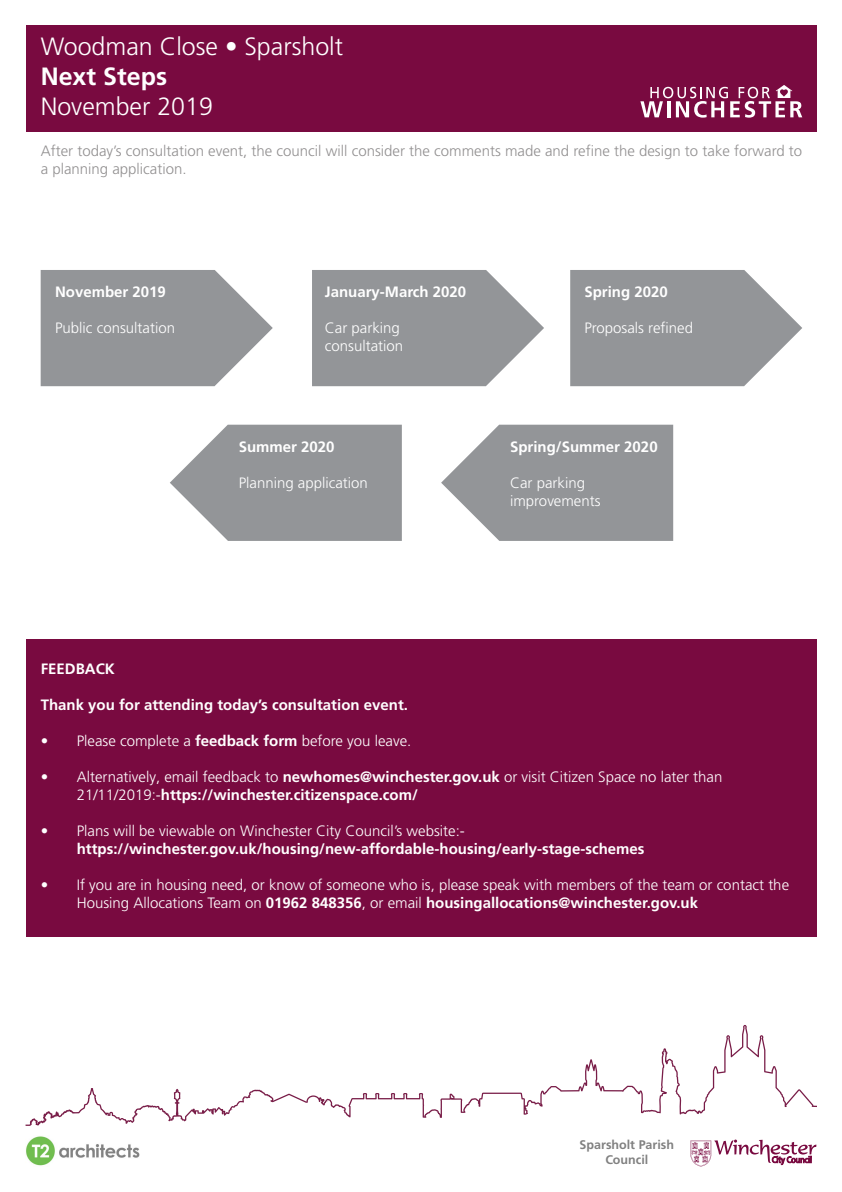
<style>
.page{position:relative;width:842px;height:1192px;background:#fff}
.page>*{position:absolute;margin:0;border:0;box-sizing:border-box;transform-origin:0 0}
.t1{font:300 25px "Frutiger LT Pro";color:#fff}
.t2{font:700 25px "Frutiger LT Pro";color:#fff}
.t3{font:300 15px/18px "Frutiger LT Pro";color:#fff}
.t4{font:700 15px "Frutiger LT Pro";color:#fff}
.t5{font:300 15px/18px "Frutiger LT Pro";color:rgb(35 31 32/.5)}
.t6{font:700 12.5px/15px "Frutiger LT Pro";color:rgb(0 0 0/.5);text-align:center}
.s1{font-weight:700}
</style>
<div class="page">
<img style="left:26px;top:1136px;width:114px;height:30px">
<div style="left:26px;top:26px;width:790px;height:106px;background:#790a40"></div>
<svg style="left:640px;top:85px;width:162px;height:33px"></svg>
<svg style="left:690px;top:1140px;width:126px;height:26px"></svg>
<div style="left:26px;top:640px;width:790px;height:297px;background:#790a40"></div>
<svg style="left:26px;top:1025px;width:790px;height:101px"></svg>
<svg style="left:441px;top:425px;width:232px;height:116px;background:#a0a2a5"></svg>
<svg style="left:41px;top:270px;width:232px;height:116px;background:#a0a1a4"></svg>
<svg style="left:570px;top:270px;width:232px;height:116px;background:#a0a2a4"></svg>
<svg style="left:312px;top:270px;width:232px;height:116px;background:#a0a1a4"></svg>
<svg style="left:170px;top:425px;width:232px;height:116px;background:#a0a2a4"></svg>
<h1 class="t1" style="left:41px;top:36px;width:304px">Woodman Close • Sparsholt</h1>
<h1 class="t2" style="left:41px;top:66px;width:128px">Next Steps</h1>
<h1 class="t1" style="left:41px;top:96px;width:174px">November 2019</h1>
<p class="t5" style="left:41px;top:143px;width:763px">After today’s consultation event, the council will consider the comments made and refine the design to take forward to a planning application.</p>
<p class="t4" style="left:55px;top:286px;width:112px">November 2019</p>
<p class="t3" style="left:55px;top:320px;width:122px">Public consultation</p>
<p class="t4" style="left:325px;top:286px;width:143px">January-March 2020</p>
<p class="t3" style="left:325px;top:320px;width:80px">Car parking consultation</p>
<p class="t4" style="left:239px;top:440px;width:97px">Summer 2020</p>
<p class="t3" style="left:239px;top:474px;width:131px">Planning application</p>
<p class="t4" style="left:584px;top:286px;width:85px">Spring 2020</p>
<p class="t3" style="left:584px;top:320px;width:110px">Proposals refined</p>
<p class="t4" style="left:510px;top:440px;width:149px">Spring/Summer 2020</p>
<p class="t3" style="left:510px;top:474px;width:92px">Car parking improvements</p>
<p class="t4" style="left:41px;top:663px;width:76px">FEEDBACK</p>
<p class="t4" style="left:41px;top:699px;width:369px">Thank you for attending today’s consultation event.</p>
<p class="t3" style="left:41px;top:733px;width:372px">• Please complete a <span class="s1">feedback form</span> before you leave.</p>
<p class="t3" style="left:77px;top:769px;width:647px;text-indent:-36px">• Alternatively, email feedback to <span class="s1">newhomes@winchester.gov.uk</span> or visit Citizen Space no later than<br>21/11/2019:-<span class="s1">https://winchester.citizenspace.com/</span></p>
<p class="t3" style="left:41px;top:823px;width:426px">• Plans will be viewable on Winchester City Council’s website:-</p>
<p class="t4" style="left:77px;top:843px;width:569px">https://winchester.gov.uk/housing/new-affordable-housing/early-stage-schemes</p>
<p class="t3" style="left:77px;top:877px;width:714px;text-indent:-36px">• If you are in housing need, or know of someone who is, please speak with members of the team or contact the<br>Housing Allocations Team on <span class="s1">01962 848356</span>, or email <span class="s1">housingallocations@winchester.gov.uk</span></p>
<p class="t6" style="left:580px;top:1138px;width:96px">Sparsholt Parish<br>Council</p>
</div>
